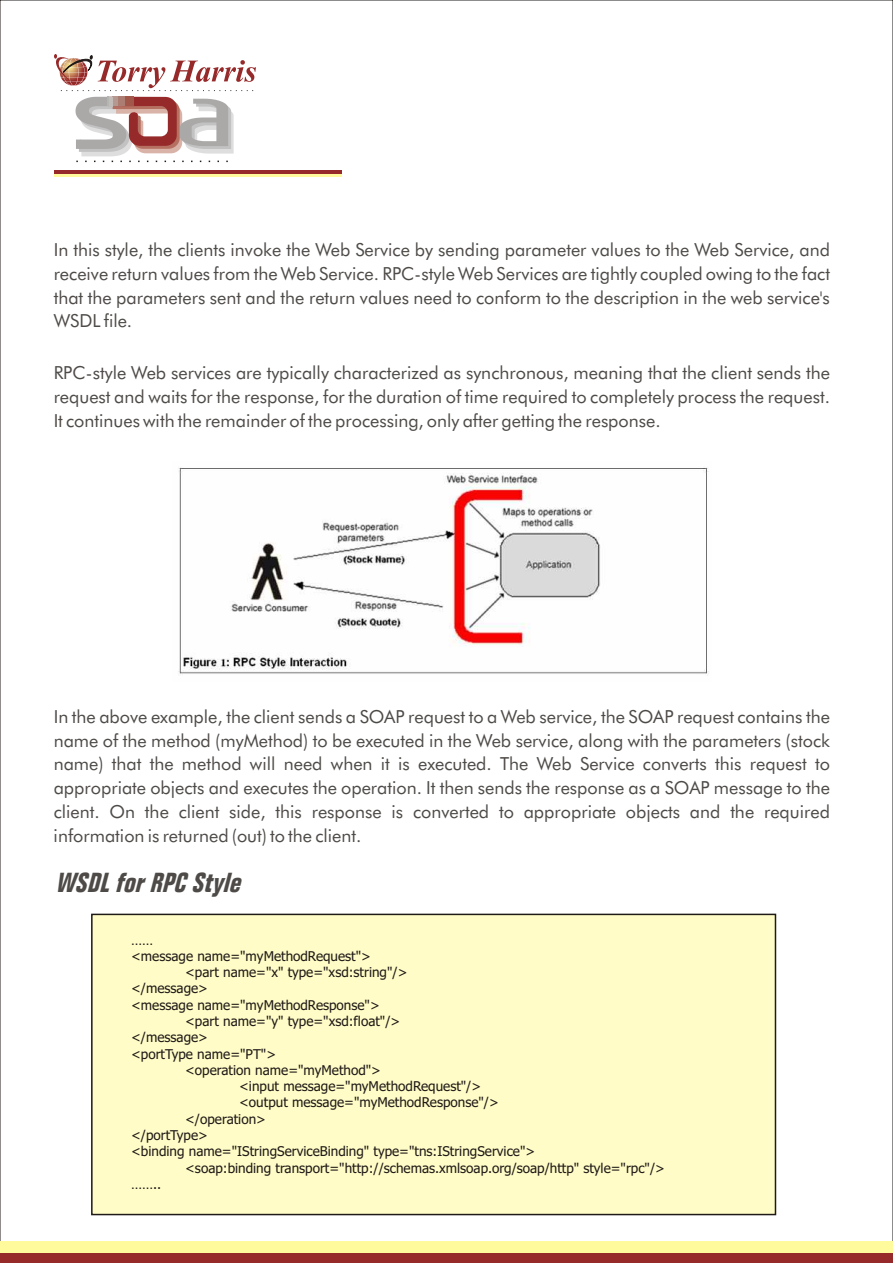
<style>
.page{position:relative;width:893px;height:1263px;background:#fff}
.page>*{position:absolute;margin:0;border:0;box-sizing:border-box;transform-origin:0 0}
.t1{font:italic 700 condensed 27px "Folio BT";color:#4d4a47}
.t2{font:18px/23.7px "Futura BT";color:#4d4a47;text-align:justify}
.t3{font:13.5px "Tahoma";color:#1f1a17}
</style>
<div class="page">
<hr style="left:54px;top:170px;width:288px;height:4px;background:#962929">
<hr style="left:54px;top:174px;width:288px;height:3px;background:#fffa9c">
<div style="left:0;top:1241px;width:893px;height:13px;background:#fffa9c"></div>
<div style="left:0;top:1254px;width:893px;height:9px;background:#962929"></div>
<img style="left:178px;top:467px;width:531px;height:209px">
<div style="left:91px;top:913px;width:686px;height:303px;background:#fffcc7"></div>
<svg style="left:54px;top:54px;width:202px;height:37px"></svg>
<svg style="left:76px;top:97px;width:158px;height:65px"></svg>
<p class="t2" style="left:54px;top:239px;width:778px">In this style, the clients invoke the Web Service by sending parameter values to the Web Service, and receive return values from the Web Service. RPC-style Web Services are tightly coupled owing to the fact that the parameters sent and the return values need to conform to the description in the web service's WSDL file.</p>
<p class="t2" style="left:54px;top:362px;width:778px">RPC-style Web services are typically characterized as synchronous, meaning that the client sends the request and waits for the response, for the duration of time required to completely process the request.<br>It continues with the remainder of the processing, only after getting the response.</p>
<p class="t2" style="left:54px;top:706px;width:778px">In the above example, the client sends a SOAP request to a Web service, the SOAP request contains the name of the method (myMethod) to be executed in the Web service, along with the parameters (stock name) that the method will need when it is executed. The Web Service converts this request to appropriate objects and executes the operation. It then sends the response as a SOAP message to the client. On the client side, this response is converted to appropriate objects and the required information is returned (out) to the client.</p>
<h1 class="t1" style="left:55px;top:871px;width:193px">WSDLforRPCStyle</h1>
<p class="t3" style="left:131px;top:934px;width:24px">……</p>
<p class="t3" style="left:131px;top:950px;width:241px">&lt;message name="myMethodRequest"&gt;</p>
<p class="t3" style="left:185px;top:967px;width:224px">&lt;part name="x" type="xsd:string"/&gt;</p>
<p class="t3" style="left:131px;top:983px;width:78px">&lt;/message&gt;</p>
<p class="t3" style="left:131px;top:999px;width:250px">&lt;message name="myMethodResponse"&gt;</p>
<p class="t3" style="left:185px;top:1016px;width:217px">&lt;part name="y" type="xsd:float"/&gt;</p>
<p class="t3" style="left:131px;top:1032px;width:78px">&lt;/message&gt;</p>
<p class="t3" style="left:131px;top:1048px;width:147px">&lt;portType name="PT"&gt;</p>
<p class="t3" style="left:185px;top:1064px;width:197px">&lt;operation name="myMethod"&gt;</p>
<p class="t3" style="left:239px;top:1081px;width:244px">&lt;input message="myMethodRequest"/&gt;</p>
<p class="t3" style="left:239px;top:1097px;width:261px">&lt;output message="myMethodResponse"/&gt;</p>
<p class="t3" style="left:185px;top:1113px;width:82px">&lt;/operation&gt;</p>
<p class="t3" style="left:131px;top:1130px;width:78px">&lt;/portType&gt;</p>
<p class="t3" style="left:131px;top:1146px;width:406px">&lt;binding name="IStringServiceBinding" type="tns:IStringService"&gt;</p>
<p class="t3" style="left:185px;top:1162px;width:481px">&lt;soap:binding transport="http://schemas.xmlsoap.org/soap/http" style="rpc"/&gt;</p>
<p class="t3" style="left:131px;top:1178px;width:32px">……..</p>
</div>
